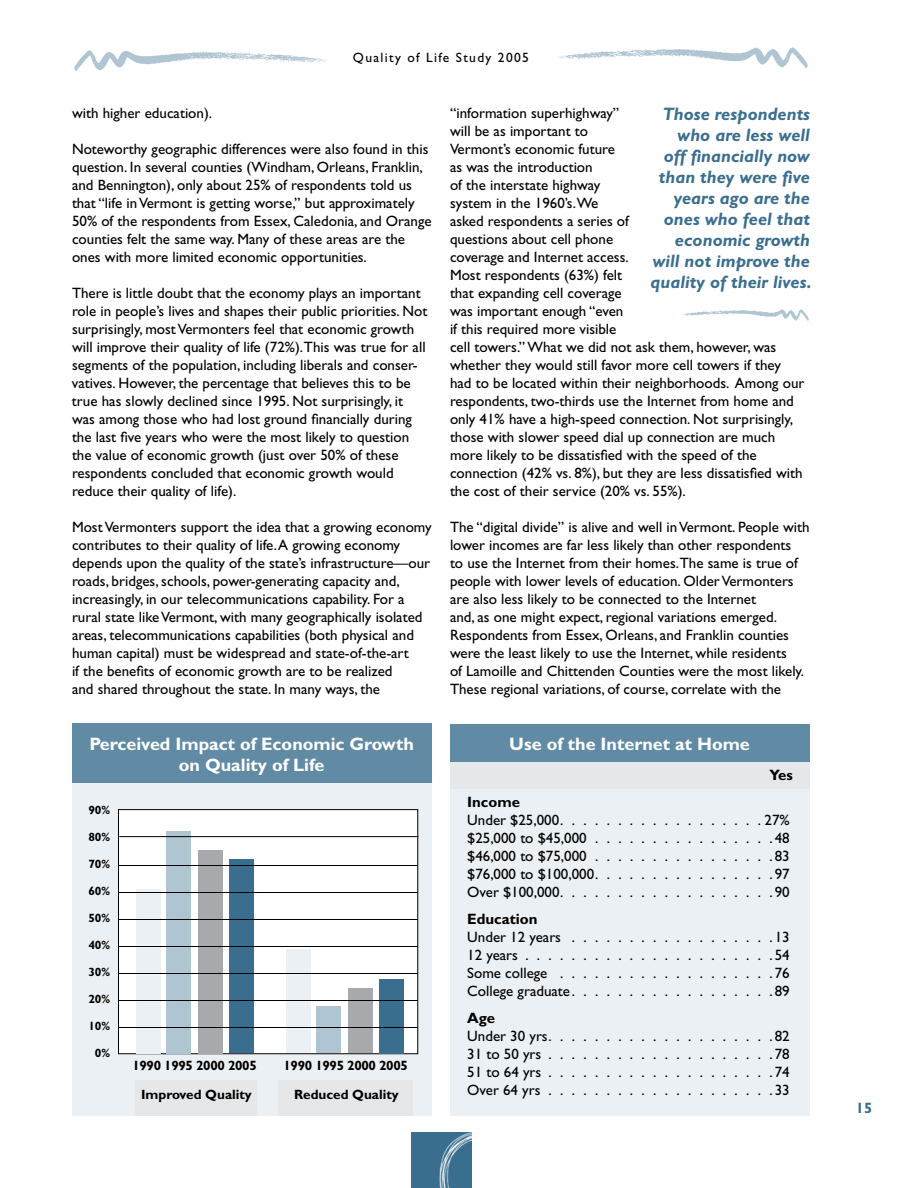
<style>
.page{position:relative;width:918px;height:1188px;background:#fff}
.page>*{position:absolute;margin:0;border:0;box-sizing:border-box;transform-origin:0 0}
.t1{font:italic 700 18px/21px "Gill Sans Std";color:#3a6e8f;text-align:right}
.t2{font:700 18px/21px "Gill Sans Std";color:#fff;text-align:center}
.t3{font:15px/18px "Gill Sans Std";color:#000}
.t4{font:700 15px "Gill Sans Std";color:#000}
.t5{font:700 15px "Gill Sans Std";color:#3a6e8f}
.t6{font:700 13.5px "Gill Sans Std";letter-spacing:-.025em;color:#000}
.t7{font:700 13.5px "Gill Sans Std";color:#000}
.t8{font:13.5px "Gill Sans Std";letter-spacing:.1em;color:#000}
.t9{font:700 12px "Gill Sans Std";color:#000}
</style>
<div class="page">
<img style="left:74px;top:50px;width:252px;height:21px">
<img style="left:557px;top:47px;width:251px;height:22px">
<img style="left:411px;top:1133px;width:61px;height:55px">
<div style="left:72px;top:783px;width:360px;height:333px;background:#ebf0f4"></div>
<div style="left:135px;top:1080px;width:121px;height:36px;background:#e6e7e8"></div>
<div style="left:279px;top:1080px;width:134px;height:36px;background:#e6e7e8"></div>
<div style="left:72px;top:724px;width:360px;height:59px;background:#618ba5"></div>
<div style="left:118px;top:810px;width:300px;height:244px;background:#fff"></div>
<div style="left:118px;top:809px;width:300px;height:245px;border:1px solid #000"></div>
<div style="left:136px;top:889px;width:24px;height:165px;background:#ebf0f4"></div>
<div style="left:230px;top:860px;width:24px;height:193px;background:#3a6e8f"></div>
<div style="left:198px;top:850px;width:25px;height:203px;background:#a7a9ac"></div>
<div style="left:166px;top:831px;width:25px;height:222px;background:#b0c5d2"></div>
<div style="left:286px;top:950px;width:24px;height:103px;background:#ebf0f4"></div>
<div style="left:380px;top:979px;width:24px;height:74px;background:#3a6e8f"></div>
<div style="left:348px;top:988px;width:25px;height:65px;background:#a7a9ac"></div>
<div style="left:316px;top:1006px;width:25px;height:47px;background:#b0c5d2"></div>
<hr style="left:118px;top:865px;width:300px;height:1px;background:#000">
<hr style="left:118px;top:892px;width:300px;height:1px;background:#000">
<hr style="left:118px;top:919px;width:300px;height:1px;background:#000">
<hr style="left:118px;top:946px;width:300px;height:1px;background:#000">
<hr style="left:118px;top:973px;width:300px;height:1px;background:#000">
<hr style="left:118px;top:1000px;width:300px;height:1px;background:#000">
<hr style="left:118px;top:1027px;width:300px;height:1px;background:#000">
<hr style="left:119px;top:836px;width:299px;height:1px;background:#000">
<img style="left:682px;top:309px;width:127px;height:12px">
<div style="left:450px;top:762px;width:360px;height:354px;background:#ebf0f4"></div>
<div style="left:450px;top:724px;width:360px;height:38px;background:#618ba5"></div>
<div style="left:450px;top:762px;width:360px;height:26px;background:#e6e7e8"></div>
<p class="t8" style="left:353px;top:50px;width:178px">Quality of Life Study 2005</p>
<p class="t3" style="left:72px;top:104px;width:140px">with higher education).</p>
<p class="t3" style="left:72px;top:140px;width:361px">Noteworthy geographic differences were also found in this question. In several counties (Windham, Orleans, Franklin, and Bennington), only about 25% of respondents told us that “life in Vermont is getting worse,” but approximately 50% of the respondents from Essex, Caledonia, and Orange counties felt the same way. Many of these areas are the ones with more limited economic opportunities.</p>
<p class="t3" style="left:72px;top:284px;width:357px">There is little doubt that the economy plays an important role in people’s lives and shapes their public priorities. Not surprisingly, most Vermonters feel that economic growth will improve their quality of life (72%). This was true for all segments of the population, including liberals and conser&shy;vatives. However, the percentage that believes this to be true has slowly declined since 1995. Not surprisingly, it was among those who had lost ground financially during the last five years who were the most likely to question the value of economic growth (just over 50% of these respondents concluded that economic growth would reduce their quality of life).</p>
<p class="t3" style="left:72px;top:518px;width:361px">Most Vermonters support the idea that a growing economy contributes to their quality of life. A growing economy depends upon the quality of the state’s infrastructure—our roads, bridges, schools, power-generating capacity and, increasingly, in our telecommunications capability. For a rural state like Vermont, with many geographically isolated areas, telecommunications capabilities (both physical and human capital) must be widespread and state-of-the-art<br>if the benefits of economic growth are to be realized<br>and shared throughout the state. In many ways, the</p>
<p class="t2" style="left:89px;top:733px;width:326px">Perceived Impact of Economic Growth on Quality of Life</p>
<p class="t9" style="left:88px;top:803px;width:23px">90%</p>
<p class="t9" style="left:88px;top:830px;width:23px">80%</p>
<p class="t9" style="left:88px;top:857px;width:23px">70%</p>
<p class="t9" style="left:88px;top:884px;width:23px">60%</p>
<p class="t9" style="left:88px;top:911px;width:23px">50%</p>
<p class="t9" style="left:88px;top:938px;width:23px">40%</p>
<p class="t9" style="left:88px;top:965px;width:23px">30%</p>
<p class="t9" style="left:88px;top:992px;width:23px">20%</p>
<p class="t9" style="left:88px;top:1019px;width:23px">1 0%</p>
<p class="t9" style="left:95px;top:1046px;width:17px">0%</p>
<p class="t6" style="left:132px;top:1057px;width:124px">1 990 1 995 2000 2005</p>
<p class="t6" style="left:284px;top:1057px;width:124px">1 990 1 995 2000 2005</p>
<p class="t7" style="left:141px;top:1086px;width:112px">Improved Quality</p>
<p class="t7" style="left:294px;top:1086px;width:106px">Reduced Quality</p>
<p class="t3" style="left:450px;top:104px;width:356px">“information superhighway”<br>will be as important to<br>Vermont’s economic future<br>as was the introduction<br>of the interstate highway<br>system in the 1960’s. We<br>asked respondents a series of<br>questions about cell phone<br>coverage and Internet access.<br>Most respondents (63%) felt<br>that expanding cell coverage<br>was important enough “even<br>if this required more visible<br>cell towers.” What we did not ask them, however, was whether they would still favor more cell towers if they had to be located within their neighborhoods. Among our respondents, two-thirds use the Internet from home and only 41% have a high-speed connection. Not surprisingly, those with slower speed dial up connection are much more likely to be dissatisfied with the speed of the connection (42% vs. 8%), but they are less dissatisfied with the cost of their service (20% vs. 55%).</p>
<p class="t3" style="left:450px;top:518px;width:361px">The “digital divide” is alive and well in Vermont. People with lower incomes are far less likely than other respondents<br>to use the Internet from their homes. The same is true of people with lower levels of education. Older Vermonters are also less likely to be connected to the Internet<br>and, as one might expect, regional variations emerged.<br>Respondents from Essex, Orleans, and Franklin counties were the least likely to use the Internet, while residents<br>of Lamoille and Chittenden Counties were the most likely.<br>These regional variations, of course, correlate with the</p>
<p class="t1" style="left:651px;top:104px;width:163px">Those respondents who are less well<br>off financially now than they were five years ago are the ones who feel that economic growth will not improve the quality of their lives.</p>
<p class="t2" style="left:509px;top:734px;width:242px">Use of the Internet at Home</p>
<p class="t4" style="left:769px;top:766px;width:25px">Yes</p>
<p class="t4" style="left:467px;top:793px;width:54px">Income</p>
<p class="t3" style="left:467px;top:811px;width:97px">Under $25,000..................</p>
<p class="t3" style="left:467px;top:811px;width:324px;text-align:justify;text-indent:297px">27% $25,000 to $45,000 ............... 48 $46,000 to $75,000 ............... 83 $76,000 to $100,000................</p>
<p class="t3" style="left:775px;top:865px;width:16px">97</p>
<p class="t3" style="left:467px;top:883px;width:98px">Over $100,000...................</p>
<p class="t3" style="left:775px;top:883px;width:16px">90</p>
<p class="t4" style="left:467px;top:910px;width:72px">Education</p>
<p class="t3" style="left:467px;top:928px;width:324px">Under 12 years ................. 13</p>
<p class="t3" style="left:775px;top:946px;width:16px">54</p>
<p class="t3" style="left:467px;top:964px;width:324px">Some college .................. 76</p>
<p class="t3" style="left:467px;top:982px;width:108px">College graduate..................</p>
<p class="t3" style="left:775px;top:982px;width:16px">89</p>
<p class="t4" style="left:467px;top:1009px;width:29px">Age</p>
<p class="t3" style="left:467px;top:1027px;width:86px">Under 30 yrs....................</p>
<p class="t3" style="left:775px;top:1027px;width:16px;text-align:justify">82<br>78<br>74<br>33</p>
<p class="t5" style="left:856px;top:1099px;width:8px">15</p>
</div>
